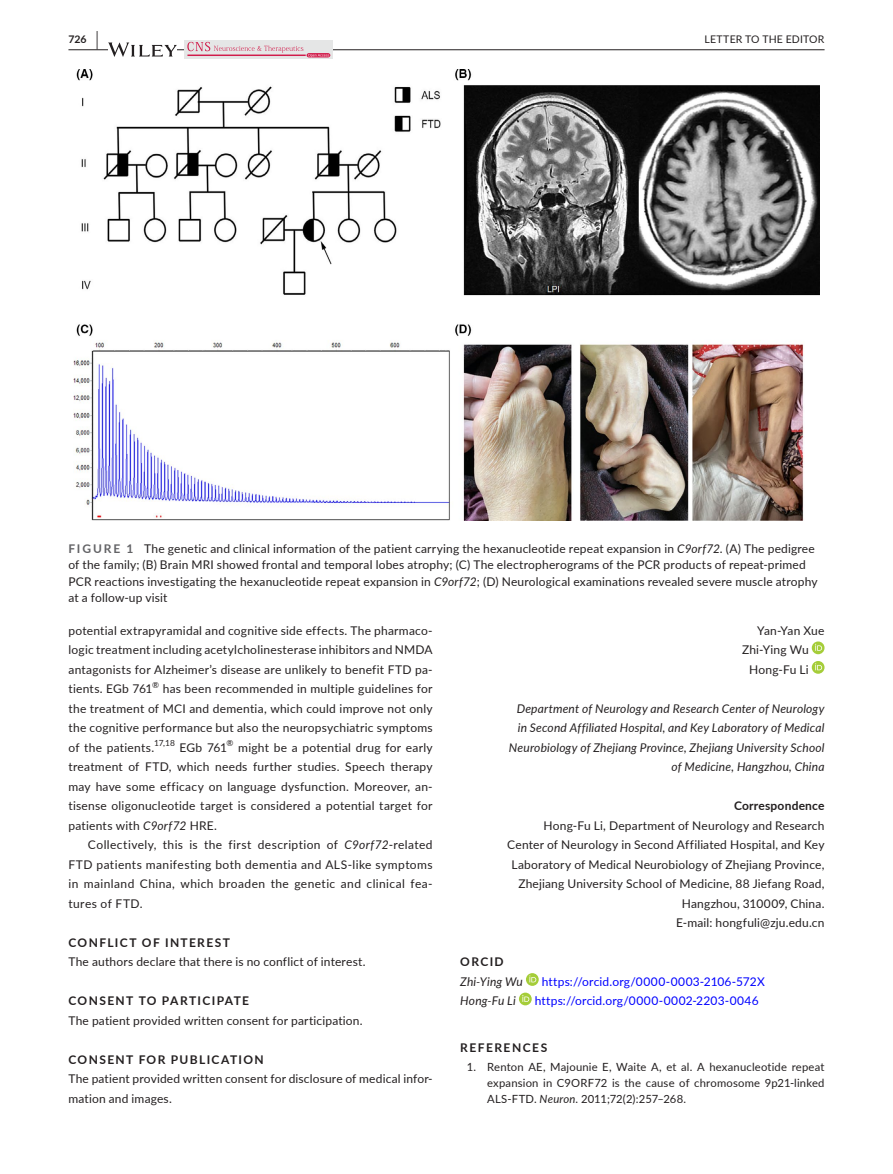
<style>
.page{position:relative;width:893px;height:1174px;background:#fff}
.page>*{position:absolute;margin:0;border:0;box-sizing:border-box;transform-origin:0 0}
.t1{font:12px/19.5px "Lato";letter-spacing:.015em;color:#231f20;text-align:justify}
.t2{font:italic 12px/19.5px "Lato";letter-spacing:.015em;color:#231f20;text-align:right}
.t3{font:700 12px "Lato";letter-spacing:.11em;color:#231f20}
.t4{font:12px "Lato";letter-spacing:.02em;color:#00f}
.t5{font:700 12px "Lato";letter-spacing:.015em;color:#231f20}
.t6{font:11.25px/15.8px "Lato";letter-spacing:.015em;color:#231f20;text-align:justify}
.t7{font:10.5px "Lato";letter-spacing:.02em;color:#231f20}
.t8{font:700 10.5px "Lato";color:#231f20}
.t9{font:8.4px "Lato";color:#231f20}
.s1{font-size:19.5px}
.s2{font-weight:700;color:#636366}
.s3{font-style:italic}
</style>
<div class="page">
<hr style="left:68px;top:49px;width:756px;height:1px;background:#231f20">
<svg style="left:108px;top:42px;width:69px;height:15px"></svg>
<div style="left:185px;top:40px;width:148px;height:19px;background:#e5e6e6"></div>
<hr style="left:307px;top:53px;width:23px;height:4px;background:#d32955;border-radius:2px">
<svg style="left:187px;top:42px;width:142px;height:15px"></svg>
<svg style="left:812px;top:641px;width:12px;height:13px"></svg>
<svg style="left:815px;top:644px;width:7px;height:7px"></svg>
<svg style="left:812px;top:661px;width:12px;height:13px"></svg>
<svg style="left:815px;top:663px;width:7px;height:7px"></svg>
<svg style="left:526px;top:973px;width:13px;height:13px"></svg>
<svg style="left:529px;top:975px;width:7px;height:7px"></svg>
<svg style="left:519px;top:992px;width:13px;height:13px"></svg>
<svg style="left:522px;top:995px;width:7px;height:7px"></svg>
<img style="left:73px;top:69px;width:747px;height:451px">
<p class="t8" style="left:68px;top:31px;width:31px">726 <span class="s1">|</span></p>
<p class="t7" style="left:704px;top:31px;width:121px">LETTER TO THE EDITOR</p>
<p class="t1" style="left:68px;top:539px;width:751px;line-height:16.5px;text-align:left"><span class="s2">FIGURE 1</span> The genetic and clinical information of the patient carrying the hexanucleotide repeat expansion in <span class="s3">C9orf72</span>. (A) The pedigree of the family; (B) Brain MRI showed frontal and temporal lobes atrophy; (C) The electropherograms of the PCR products of repeat-primed PCR reactions investigating the hexanucleotide repeat expansion in <span class="s3">C9orf72</span>; (D) Neurological examinations revealed severe muscle atrophy at a follow-up visit</p>
<p class="t1" style="left:68px;top:620px;width:366px">potential extrapyramidal and cognitive side effects. The pharmaco&shy;logic treatment including acetylcholinesterase inhibitors and NMDA antagonists for Alzheimer’s disease are unlikely to benefit FTD pa&shy;tients. EGb 761</p>
<p class="t9" style="left:152px;top:679px;width:8px">®</p>
<p class="t1" style="left:68px;top:678px;width:366px;text-indent:94px">has been recommended in multiple guidelines for the treatment of MCI and dementia, which could improve not only the cognitive performance but also the neuropsychiatric symptoms of the patients.</p>
<p class="t9" style="left:154px;top:737px;width:22px">17,18</p>
<p class="t1" style="left:180px;top:737px;width:49px">EGb 761</p>
<p class="t9" style="left:227px;top:737px;width:8px">®</p>
<p class="t1" style="left:68px;top:737px;width:366px;text-indent:170px">might be a potential drug for early treatment of FTD, which needs further studies. Speech therapy may have some efficacy on language dysfunction. Moreover, an&shy;tisense oligonucleotide target is considered a potential target for patients with <span class="s3">C9orf72</span> HRE.</p>
<p class="t1" style="left:68px;top:834px;width:366px;text-indent:20px">Collectively, this is the first description of <span class="s3">C9orf72</span>-related FTD patients manifesting both dementia and ALS-like symptoms in mainland China, which broaden the genetic and clinical fea&shy;tures of FTD.</p>
<p class="t3" style="left:68px;top:933px;width:163px">CONFLICT OF INTEREST</p>
<p class="t1" style="left:68px;top:951px;width:299px">The authors declare that there is no conflict of interest.</p>
<p class="t3" style="left:68px;top:992px;width:182px">CONSENT TO PARTICIPATE</p>
<p class="t1" style="left:68px;top:1010px;width:296px">The patient provided written consent for participation.</p>
<p class="t3" style="left:68px;top:1050px;width:197px">CONSENT FOR PUBLICATION</p>
<p class="t1" style="left:68px;top:1068px;width:366px">The patient provided written consent for disclosure of medical infor&shy;mation and images.</p>
<p class="t1" style="left:757px;top:620px;width:69px">Yan-Yan Xue</p>
<p class="t1" style="left:742px;top:639px;width:68px">Zhi-Ying Wu</p>
<p class="t1" style="left:749px;top:659px;width:61px">Hong-Fu Li</p>
<p class="t2" style="left:509px;top:698px;width:317px">Department of Neurology and Research Center of Neurology in Second Affiliated Hospital, and Key Laboratory of Medical Neurobiology of Zhejiang Province, Zhejiang University School of Medicine, Hangzhou, China</p>
<p class="t5" style="left:734px;top:797px;width:92px">Correspondence</p>
<p class="t1" style="left:507px;top:815px;width:319px;text-align:right">Hong-Fu Li, Department of Neurology and Research Center of Neurology in Second Affiliated Hospital, and Key Laboratory of Medical Neurobiology of Zhejiang Province, Zhejiang University School of Medicine, 88 Jiefang Road, Hangzhou, 310009, China.<br>E-mail: hongfuli@zju.edu.cn</p>
<p class="t3" style="left:460px;top:953px;width:45px">ORCID</p>
<p class="t2" style="left:460px;top:971px;width:64px">Zhi-Ying Wu</p>
<p class="t4" style="left:542px;top:973px;width:225px">https://orcid.org/0000-0003-2106-572X</p>
<p class="t2" style="left:460px;top:990px;width:57px">Hong-Fu Li</p>
<p class="t4" style="left:535px;top:992px;width:226px">https://orcid.org/0000-0002-2203-0046</p>
<p class="t3" style="left:460px;top:1038px;width:88px">REFERENCES</p>
<p class="t6" style="left:487px;top:1059px;width:339px;text-indent:-20px">1. Renton AE, Majounie E, Waite A, et al. A hexanucleotide repeat expansion in C9ORF72 is the cause of chromosome 9p21-linked ALS-FTD. <span class="s3">Neuron</span>. 2011;72(2):257–268.</p>
</div>
